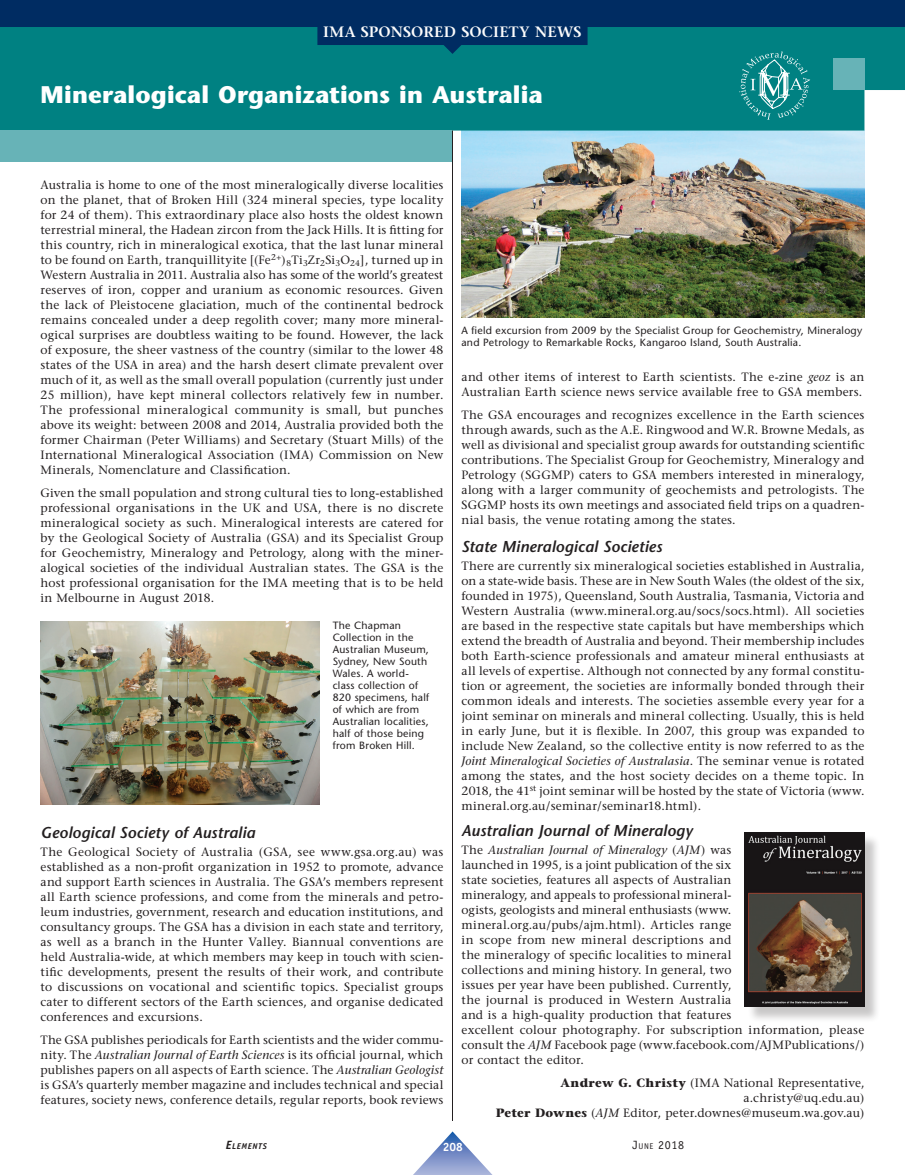
<style>
.page{position:relative;width:905px;height:1175px;background:#fff}
.page>*{position:absolute;margin:0;border:0;box-sizing:border-box;transform-origin:0 0}
.t1{font:700 24px "Stone Sans";letter-spacing:.005em;color:#fff}
.t2{font:italic 600 15.75px "Stone Sans";letter-spacing:.005em;color:#231f20}
.t3{font:600 15px "Stone Serif";letter-spacing:.015em;color:#fcfcfc}
.t4{font:12px/15px "Stone Serif";letter-spacing:.015em;color:#231f20;text-align:justify}
.t5{font:12px "Officina Sans";color:#231f20}
.t6{font:700 12px "Officina Sans";color:#fff}
.t7{font:10.5px/12px "Stone Sans";letter-spacing:.025em;color:#231f20}
.t8{font:italic 700 8.4px "Officina Sans";letter-spacing:.08em;color:#231f20}
.s1{font-style:italic}
.s2{font-weight:700}
.s3{font-size:12px}
.s4{font-size:8.4px}
</style>
<div class="page">
<img style="left:40px;top:621px;width:279px;height:184px">
<img style="left:461px;top:130px;width:403px;height:187px">
<div style="left:747px;top:834px;width:134px;height:189px;background:#231f20;opacity:.25"></div>
<img style="left:745px;top:832px;width:119px;height:174px">
<div style="left:0;top:54px;width:904px;height:76px;background:#008182"></div>
<div style="left:0;top:130px;width:452px;height:32px;background:#67b3b7"></div>
<div style="left:832px;top:58px;width:32px;height:32px;background:#67b3b7"></div>
<hr style="left:452px;top:130px;width:1px;height:990px;background:#231f20">
<svg style="left:739px;top:54px;width:71px;height:66px"></svg>
<svg style="left:0;top:0;width:904px;height:54px;fill:#002c62"></svg>
<svg style="left:414px;top:1131px;width:78px;height:43px"></svg>
<p class="t3" style="left:323px;top:23px;width:260px">IMA SPONSORED SOCIETY NEWS</p>
<h1 class="t1" style="left:40px;top:80px;width:503px">Mineralogical Organizations in Australia</h1>
<p class="t4" style="left:40px;top:177px;width:404px">Australia is home to one of the most mineralogically diverse localities on the planet, that of Broken Hill (324 mineral species, type locality for 24 of them). This extraordinary place also hosts the oldest known terrestrial mineral, the Hadean zircon from the Jack Hills. It is fitting for this country, rich in mineralogical exotica, that the last lunar mineral to be found on Earth, tranquillityite [(Fe<sup>2+</sup>)<sub>8</sub>Ti<sub>3</sub>Zr<sub>2</sub>Si<sub>3</sub>O<sub>24</sub>], turned up in Western Australia in 2011. Australia also has some of the world’s greatest reserves of iron, copper and uranium as economic resources. Given the lack of Pleistocene glaciation, much of the continental bedrock remains concealed under a deep regolith cover; many more mineral&shy;ogical surprises are doubtless waiting to be found. However, the lack of exposure, the sheer vastness of the country (similar to the lower 48 states of the USA in area) and the harsh desert climate prevalent over much of it, as well as the small overall population (currently just under 25 million), have kept mineral collectors relatively few in number.<br>The professional mineralogical community is small, but punches above its weight: between 2008 and 2014, Australia provided both the former Chairman (Peter Williams) and Secretary (Stuart Mills) of the International Mineralogical Association (IMA) Commission on New Minerals, Nomenclature and Classification.</p>
<p class="t4" style="left:40px;top:485px;width:404px">Given the small population and strong cultural ties to long-established professional organisations in the UK and USA, there is no discrete mineralogical society as such. Mineralogical interests are catered for by the Geological Society of Australia (GSA) and its Specialist Group for Geochemistry, Mineralogy and Petrology, along with the miner&shy;alogical societies of the individual Australian states. The GSA is the host professional organisation for the IMA meeting that is to be held in Melbourne in August 2018.</p>
<p class="t7" style="left:333px;top:619px;width:98px">The Chapman<br>Collection in the<br>Australian Museum,<br>Sydney, New South<br>Wales. A world&shy;class collection of<br>820 specimens, half of which are from<br>Australian localities, half of those being from Broken Hill.</p>
<h2 class="t2" style="left:40px;top:823px;width:216px">Geological Society of Australia</h2>
<p class="t4" style="left:40px;top:844px;width:404px">The Geological Society of Australia (GSA, see www.gsa.org.au) was established as a non-profit organization in 1952 to promote, advance and support Earth sciences in Australia. The GSA’s members represent all Earth science professions, and come from the minerals and petro&shy;leum industries, government, research and education institutions, and consultancy groups. The GSA has a division in each state and territory, as well as a branch in the Hunter Valley. Biannual conventions are held Australia-wide, at which members may keep in touch with scien&shy;tific developments, present the results of their work, and contribute to discussions on vocational and scientific topics. Specialist groups cater to different sectors of the Earth sciences, and organise dedicated conferences and excursions.</p>
<p class="t4" style="left:40px;top:1032px;width:404px">The GSA publishes periodicals for Earth scientists and the wider commu&shy;nity. The <span class="s1">Australian Journal of Earth Sciences</span> is its official journal, which publishes papers on all aspects of Earth science. The <span class="s1">Australian Geologist </span>is GSA’s quarterly member magazine and includes technical and special features, society news, conference details, regular reports, book reviews</p>
<p class="t7" style="left:461px;top:325px;width:402px">A field excursion from 2009 by the Specialist Group for Geochemistry, Mineralogy and Petrology to Remarkable Rocks, Kangaroo Island, South Australia.</p>
<p class="t4" style="left:461px;top:370px;width:404px">and other items of interest to Earth scientists. The e-zine <span class="s1">geoz</span> is an<br>Australian Earth science news service available free to GSA members.</p>
<p class="t4" style="left:461px;top:407px;width:404px">The GSA encourages and recognizes excellence in the Earth sciences through awards, such as the A.E. Ringwood and W.R. Browne Medals, as well as divisional and specialist group awards for outstanding scientific contributions. The Specialist Group for Geochemistry, Mineralogy and Petrology (SGGMP) caters to GSA members interested in mineralogy, along with a larger community of geochemists and petrologists. The SGGMP hosts its own meetings and associated field trips on a quadren&shy;nial basis, the venue rotating among the states.</p>
<h2 class="t2" style="left:461px;top:536px;width:202px">State Mineralogical Societies</h2>
<p class="t4" style="left:461px;top:558px;width:404px">There are currently six mineralogical societies established in Australia, on a state-wide basis. These are in New South Wales (the oldest of the six, founded in 1975), Queensland, South Australia, Tasmania, Victoria and Western Australia (www.mineral.org.au/socs/socs.html). All societies are based in the respective state capitals but have memberships which extend the breadth of Australia and beyond. Their membership includes both Earth-science professionals and amateur mineral enthusiasts at all levels of expertise. Although not connected by any formal constitu&shy;tion or agreement, the societies are informally bonded through their common ideals and interests. The societies assemble every year for a joint seminar on minerals and mineral collecting. Usually, this is held in early June, but it is flexible. In 2007, this group was expanded to include New Zealand, so the collective entity is now referred to as the <span class="s1">Joint Mineralogical Societies of Australasia</span>. The seminar venue is rotated among the states, and the host society decides on a theme topic. In 2018, the 41<sup>st</sup> joint seminar will be hosted by the state of Victoria (www. mineral.org.au/seminar/seminar18.html).</p>
<h2 class="t2" style="left:461px;top:821px;width:233px">Australian Journal of Mineralogy</h2>
<p class="t4" style="left:461px;top:842px;width:404px;text-align:left">The <span class="s1">Australian Journal of Mineralogy</span> (<span class="s1">AJM</span>) was<br>launched in 1995, is a joint publication of the six<br>state societies, features all aspects of Australian<br>mineralogy, and appeals to professional mineral-<br>ogists, geologists and mineral enthusiasts (www. mineral.org.au/pubs/ajm.html). Articles range<br>in scope from new mineral descriptions and<br>the mineralogy of specific localities to mineral<br>collections and mining history. In general, two<br>issues per year have been published. Currently,<br>the journal is produced in Western Australia<br>and is a high-quality production that features<br>excellent colour photography. For subscription information, please consult the <span class="s1">AJM</span> Facebook page (www.facebook.com/AJMPublications/) or contact the editor.</p>
<p class="t4" style="left:495px;top:1075px;width:370px;text-align:right"><span class="s2">Andrew G. Christy</span> (IMA National Representative, a.christy@uq.edu.au)<br><span class="s2">Peter Downes</span> (<span class="s1">AJM</span> Editor, peter.downes@museum.wa.gov.au)</p>
<p class="t8" style="left:226px;top:1141px;width:43px"><span class="s3">E</span>LEMENTS</p>
<p class="t6" style="left:443px;top:1139px;width:22px">208</p>
<p class="t5" style="left:632px;top:1138px;width:53px">J<span class="s4">UNE</span> 2018</p>
</div>
